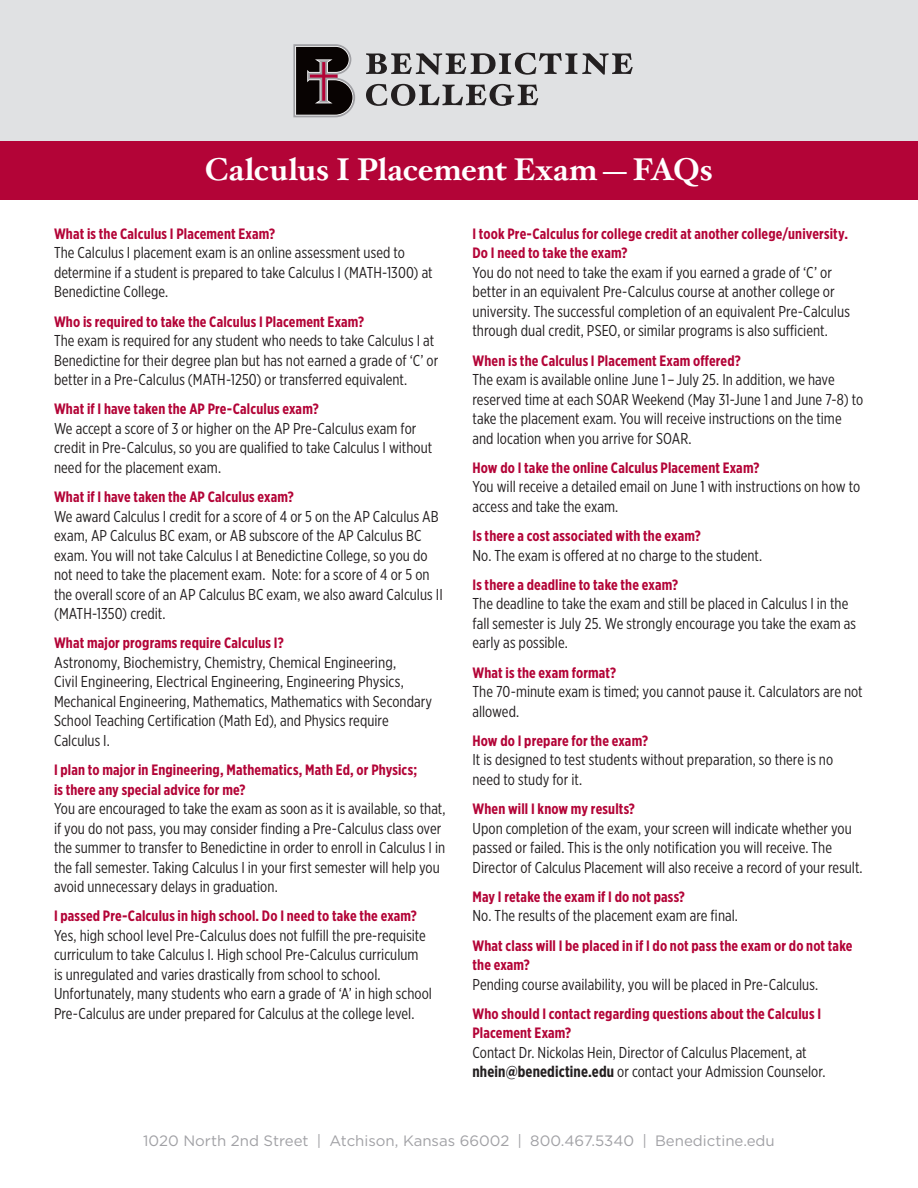
<style>
.page{position:relative;width:918px;height:1188px;background:#fff}
.page>*{position:absolute;margin:0;border:0;box-sizing:border-box;transform-origin:0 0}
.Head_1{font:700 31.5px "Hoefler Txt";letter-spacing:-.005em;color:#fff}
.Text{font:15.75px/19.5px "Gotham X Narrow";letter-spacing:.005em;color:#231f20}
.Questions{font:700 15px/19.5px "Gotham X Narrow";letter-spacing:.01em;color:#b30437}
.Address{font:15px "Gotham";color:#a1a1a5}
.s1{font-weight:700}
</style>
<div class="page">
<div style="left:0;top:0;width:918px;height:147px;background:#e0e1e3"></div>
<svg style="left:366px;top:53px;width:267px;height:22px"></svg>
<svg style="left:366px;top:84px;width:172px;height:22px"></svg>
<svg style="left:293px;top:44px;width:62px;height:73px;background:#4f4547"></svg>
<div style="left:0;top:142px;width:918px;height:58px;background:#b30437"></div>
<p class="Head_1" style="left:205px;top:146px;width:510px">Calculus I Placement Exam — FAQs</p>
<p class="Questions" style="left:54px;top:224px;width:223px">What is the Calculus I Placement Exam?</p>
<p class="Text" style="left:54px;top:243px;width:380px">The Calculus I placement exam is an online assessment used to determine if a student is prepared to take Calculus I (MATH-1300) at<br>Benedictine College.</p>
<p class="Questions" style="left:54px;top:312px;width:312px">Who is required to take the Calculus I Placement Exam?</p>
<p class="Text" style="left:54px;top:331px;width:386px">The exam is required for any student who needs to take Calculus I at<br>Benedictine for their degree plan but has not earned a grade of ‘C’ or better in a Pre-Calculus (MATH-1250) or transferred equivalent.</p>
<p class="Questions" style="left:54px;top:399px;width:266px">What if I have taken the AP Pre-Calculus exam?</p>
<p class="Text" style="left:54px;top:418px;width:380px">We accept a score of 3 or higher on the AP Pre-Calculus exam for credit in Pre-Calculus, so you are qualified to take Calculus I without need for the placement exam.</p>
<p class="Questions" style="left:54px;top:487px;width:241px">What if I have taken the AP Calculus exam?</p>
<p class="Text" style="left:54px;top:506px;width:390px">We award Calculus I credit for a score of 4 or 5 on the AP Calculus AB exam, AP Calculus BC exam, or AB subscore of the AP Calculus BC exam. You will not take Calculus I at Benedictine College, so you do not need to take the placement exam. Note: for a score of 4 or 5 on the overall score of an AP Calculus BC exam, we also award Calculus II (MATH-1350) credit.</p>
<p class="Questions" style="left:54px;top:633px;width:231px">What major programs require Calculus I?</p>
<p class="Text" style="left:54px;top:652px;width:380px">Astronomy, Biochemistry, Chemistry, Chemical Engineering,<br>Civil Engineering, Electrical Engineering, Engineering Physics, Mechanical Engineering, Mathematics, Mathematics with Secondary School Teaching Certification (Math Ed), and Physics require Calculus I.</p>
<p class="Questions" style="left:54px;top:760px;width:365px">I plan to major in Engineering, Mathematics, Math Ed, or Physics; is there any special advice for me?</p>
<p class="Text" style="left:54px;top:799px;width:393px">You are encouraged to take the exam as soon as it is available, so that, if you do not pass, you may consider finding a Pre-Calculus class over the summer to transfer to Benedictine in order to enroll in Calculus I in the fall semester. Taking Calculus I in your first semester will help you avoid unnecessary delays in graduation.</p>
<p class="Questions" style="left:54px;top:906px;width:364px">I passed Pre-Calculus in high school. Do I need to take the exam?</p>
<p class="Text" style="left:54px;top:925px;width:379px">Yes, high school level Pre-Calculus does not fulfill the pre-requisite curriculum to take Calculus I. High school Pre-Calculus curriculum<br>is unregulated and varies drastically from school to school.<br>Unfortunately, many students who earn a grade of ‘A’ in high school Pre-Calculus are under prepared for Calculus at the college level.</p>
<p class="Questions" style="left:472px;top:224px;width:377px">I took Pre-Calculus for college credit at another college/university.<br>Do I need to take the exam?</p>
<p class="Text" style="left:472px;top:262px;width:379px">You do not need to take the exam if you earned a grade of ‘C’ or better in an equivalent Pre-Calculus course at another college or university. The successful completion of an equivalent Pre-Calculus through dual credit, PSEO, or similar programs is also sufficient.</p>
<p class="Questions" style="left:472px;top:351px;width:270px">When is the Calculus I Placement Exam offered?</p>
<p class="Text" style="left:472px;top:370px;width:392px">The exam is available online June 1 – July 25. In addition, we have reserved time at each SOAR Weekend (May 31-June 1 and June 7-8) to take the placement exam. You will receive instructions on the time and location when you arrive for SOAR.</p>
<p class="Questions" style="left:472px;top:458px;width:288px">How do I take the online Calculus Placement Exam?</p>
<p class="Text" style="left:472px;top:477px;width:389px">You will receive a detailed email on June 1 with instructions on how to access and take the exam.</p>
<p class="Questions" style="left:472px;top:526px;width:230px">Is there a cost associated with the exam?</p>
<p class="Text" style="left:472px;top:545px;width:291px">No. The exam is offered at no charge to the student.</p>
<p class="Questions" style="left:472px;top:575px;width:207px">Is there a deadline to take the exam?</p>
<p class="Text" style="left:472px;top:594px;width:385px">The deadline to take the exam and still be placed in Calculus I in the fall semester is July 25. We strongly encourage you take the exam as early as possible.</p>
<p class="Questions" style="left:472px;top:663px;width:145px">What is the exam format?</p>
<p class="Text" style="left:472px;top:682px;width:392px">The 70-minute exam is timed; you cannot pause it. Calculators are not allowed.</p>
<p class="Questions" style="left:472px;top:731px;width:177px">How do I prepare for the exam?</p>
<p class="Text" style="left:472px;top:750px;width:362px">It is designed to test students without preparation, so there is no need to study for it.</p>
<p class="Questions" style="left:472px;top:799px;width:164px">When will I know my results?</p>
<p class="Text" style="left:472px;top:818px;width:392px">Upon completion of the exam, your screen will indicate whether you passed or failed. This is the only notification you will receive. The<br>Director of Calculus Placement will also receive a record of your result.</p>
<p class="Questions" style="left:472px;top:887px;width:214px">May I retake the exam if I do not pass?</p>
<p class="Text" style="left:472px;top:906px;width:267px">No. The results of the placement exam are final.</p>
<p class="Questions" style="left:472px;top:936px;width:382px">What class will I be placed in if I do not pass the exam or do not take the exam?</p>
<p class="Text" style="left:472px;top:974px;width:347px">Pending course availability, you will be placed in Pre-Calculus.</p>
<p class="Questions" style="left:472px;top:1004px;width:350px">Who should I contact regarding questions about the Calculus I<br>Placement Exam?</p>
<p class="Text" style="left:472px;top:1042px;width:354px">Contact Dr. Nickolas Hein, Director of Calculus Placement, at <span class="s1">nhein@benedictine.edu</span> or contact your Admission Counselor.</p>
<p class="Address" style="left:143px;top:1131px;width:633px">1020 North 2nd Street | Atchison, Kansas 66002 | 800.467.5340 | Benedictine.edu</p>
</div>
